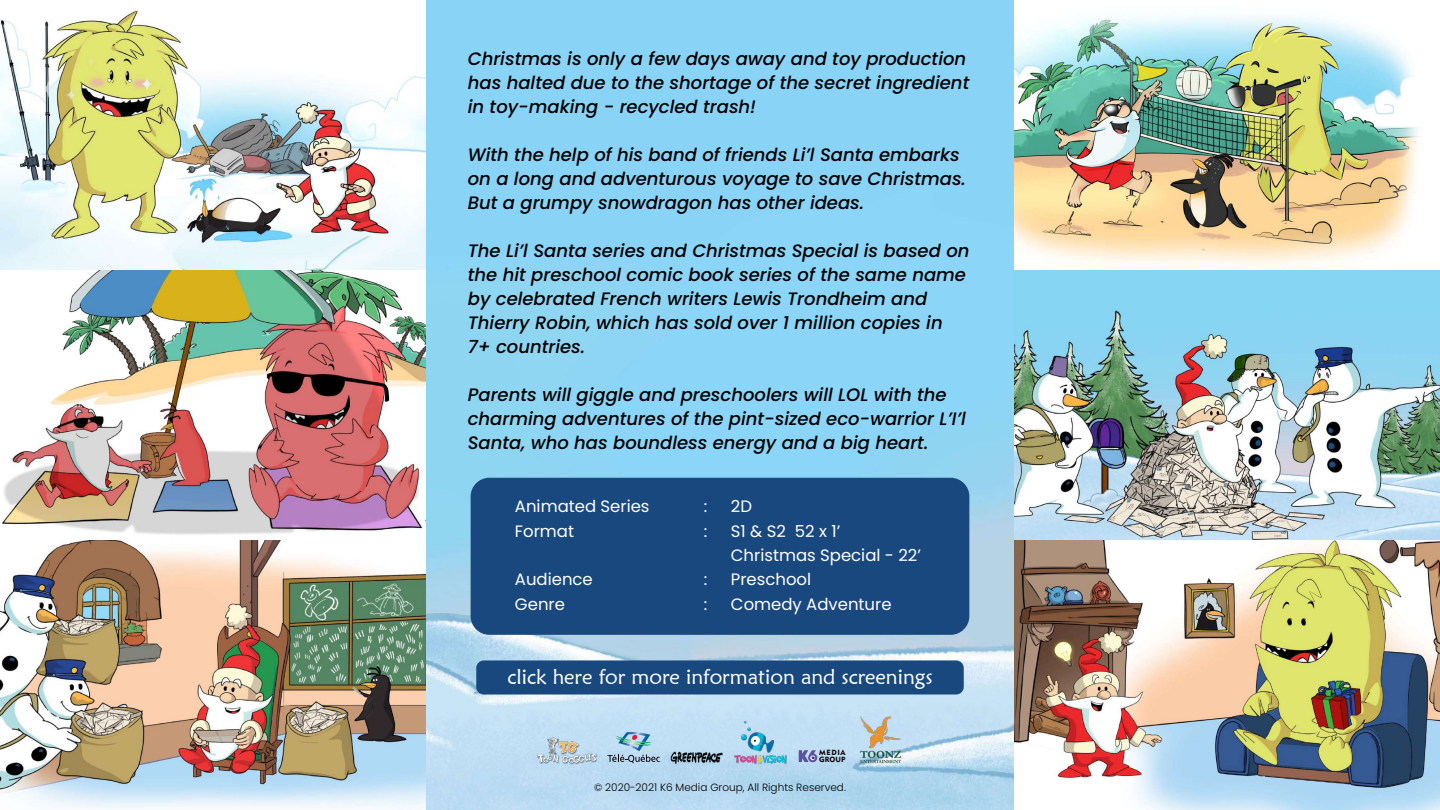
<style>
.page{position:relative;width:1440px;height:810px;background:#fff}
.page>*{position:absolute;margin:0;border:0;box-sizing:border-box;transform-origin:0 0}
.t1{font:21px "Maiandra GD";color:#fff}
.t2{font:italic 500 18px/24px "Poppins";color:#000}
.t3{font:16.5px/24.3px "Poppins";color:#fff}
.t4{font:300 10.5px "Poppins";color:#000}
.t5{font:7.5px/6.7px "Geometric 415 BT Black A";letter-spacing:.04em;color:#0d0608}
</style>
<div class="page">
<img style="left:426px;top:0;width:588px;height:810px">
<img style="left:0;top:10px;width:426px;height:800px">
<img style="left:1014px;top:16px;width:426px;height:794px">
<div style="left:471px;top:478px;width:498px;height:157px;background:#19487e;border-radius:19px"></div>
<div style="left:476px;top:660px;width:488px;height:34px;background:#19487e;border-radius:8px"></div>
<img style="left:735px;top:717px;width:52px;height:49px">
<img style="left:856px;top:713px;width:50px;height:51px">
<svg style="left:799px;top:750px;width:18px;height:12px"></svg>
<img style="left:534px;top:737px;width:65px;height:29px">
<img style="left:666px;top:750px;width:58px;height:16px">
<svg style="left:607px;top:732px;width:53px;height:31px;background:#9dbfd3"></svg>
<p class="t2" style="left:468px;top:46px;width:503px">Christmas is only a few days away and toy production has halted due to the shortage of the secret ingredient in toy-making - recycled trash!</p>
<p class="t2" style="left:468px;top:142px;width:500px">With the help of his band of friends Li’l Santa embarks on a long and adventurous voyage to save Christmas.<br>But a grumpy snowdragon has other ideas.</p>
<p class="t2" style="left:468px;top:238px;width:503px">The Li’l Santa series and Christmas Special is based on the hit preschool comic book series of the same name by celebrated French writers Lewis Trondheim and Thierry Robin, which has sold over 1 million copies in 7+ countries.</p>
<p class="t2" style="left:468px;top:382px;width:500px">Parents will giggle and preschoolers will LOL with the charming adventures of the pint-sized eco-warrior L’I’l<br>Santa, who has boundless energy and a big heart.</p>
<p class="t3" style="left:515px;top:495px;width:136px">Animated Series</p>
<p class="t3" style="left:704px;top:495px;width:5px">:</p>
<p class="t3" style="left:731px;top:495px;width:23px">2D</p>
<p class="t3" style="left:515px;top:519px;width:61px">Format</p>
<p class="t3" style="left:704px;top:519px;width:5px">:</p>
<p class="t3" style="left:731px;top:519px;width:192px">S1 &amp; S2 52 x 1’<br>Christmas Special - 22’</p>
<p class="t3" style="left:515px;top:568px;width:79px">Audience</p>
<p class="t3" style="left:704px;top:568px;width:5px">:</p>
<p class="t3" style="left:731px;top:568px;width:82px">Preschool</p>
<p class="t3" style="left:515px;top:592px;width:52px">Genre</p>
<p class="t3" style="left:704px;top:592px;width:5px">:</p>
<p class="t3" style="left:731px;top:592px;width:162px">Comedy Adventure</p>
<p class="t1" style="left:507px;top:663px;width:427px">click here for more information and screenings</p>
<p class="t5" style="left:819px;top:749px;width:28px">MEDIA<br>GROUP</p>
<p class="t4" style="left:594px;top:782px;width:253px">© 2020-2021 K6 Media Group, All Rights Reserved.</p>
</div>
